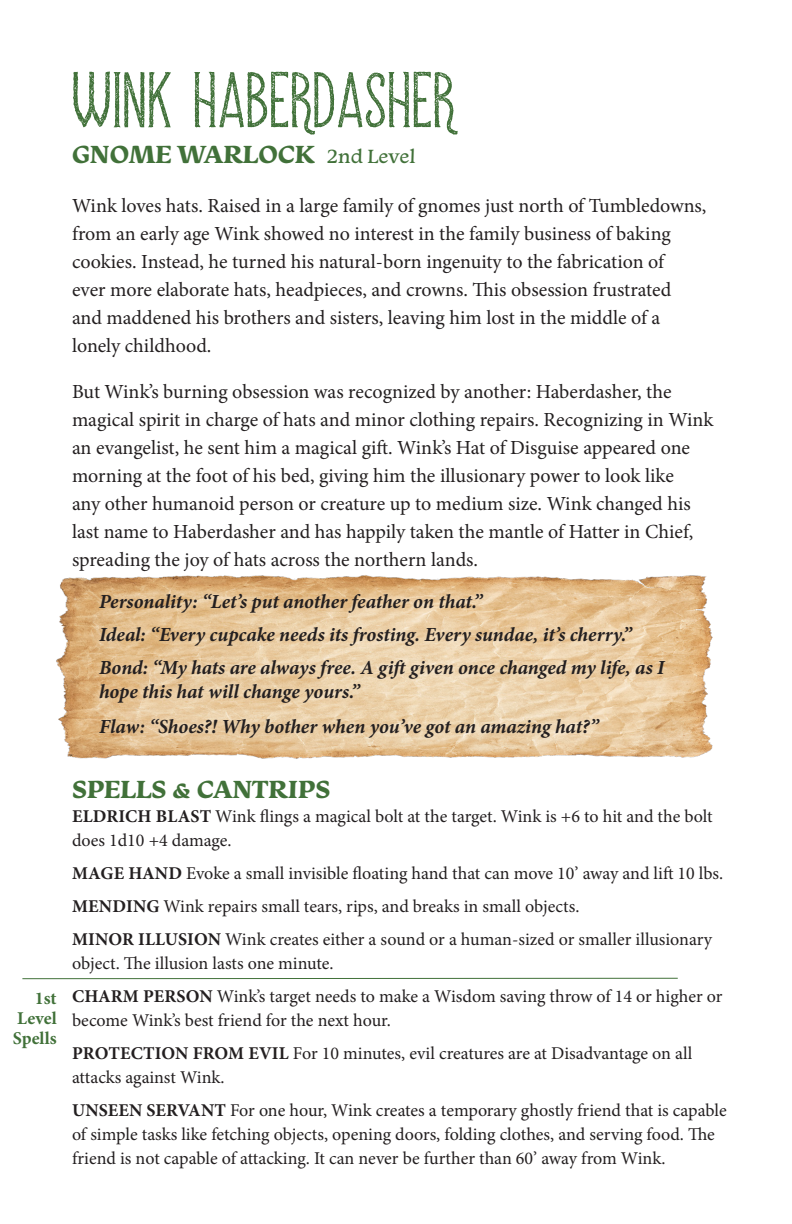
<style>
.page{position:relative;width:792px;height:1224px;background:#fff}
.page>*{position:absolute;margin:0;border:0;box-sizing:border-box;transform-origin:0 0}
.t1{font:80px "Solaire Rough";color:#417139}
.t2{font:700 26px "Monarcha";color:#417139}
.t3{font:20px/28px "Minion Pro";letter-spacing:-.005em;color:#231f20}
.Pull_Quotes{font:italic 700 20px/24px "Minion Pro";letter-spacing:-.005em;color:#231f20}
.t4{font:18px/24px "Minion Pro";color:#231f20}
.t5{font:700 18px/20px "Minion Pro";color:#417139;text-align:justify}
.s1{font-weight:400;font-size:20px}
.s2{font-weight:700}
</style>
<div class="page">
<img style="left:56px;top:575px;width:657px;height:184px">
<hr style="left:22px;top:978px;width:656px;height:1px;background:#417139">
<p class="t1" style="left:71px;top:61px;width:385px">WINK HABERDASHER</p>
<p class="t2" style="left:72px;top:137px;width:345px">GNOME WARLOCK <span class="s1">2nd Level</span></p>
<p class="t3" style="left:72px;top:191px;width:636px">Wink loves hats. Raised in a large family of gnomes just north of Tumbledowns, from an early age Wink showed no interest in the family business of baking cookies. Instead, he turned his natural-born ingenuity to the fabrication of<br>ever more elaborate hats, headpieces, and crowns. This obsession frustrated<br>and maddened his brothers and sisters, leaving him lost in the middle of a lonely childhood.</p>
<p class="t3" style="left:72px;top:377px;width:643px">But Wink’s burning obsession was recognized by another: Haberdasher, the magical spirit in charge of hats and minor clothing repairs. Recognizing in Wink an evangelist, he sent him a magical gift. Wink’s Hat of Disguise appeared one morning at the foot of his bed, giving him the illusionary power to look like<br>any other humanoid person or creature up to medium size. Wink changed his last name to Haberdasher and has happily taken the mantle of Hatter in Chief, spreading the joy of hats across the northern lands.</p>
<p class="Pull_Quotes" style="left:99px;top:589px;width:385px">Personality: “Let’s put another feather on that.”</p>
<p class="Pull_Quotes" style="left:99px;top:622px;width:535px">Ideal: “Every cupcake needs its frosting. Every sundae, it’s cherry.”</p>
<p class="Pull_Quotes" style="left:99px;top:655px;width:567px">Bond: “My hats are always free. A gift given once changed my life, as I hope this hat will change yours.”</p>
<p class="Pull_Quotes" style="left:99px;top:714px;width:502px">Flaw: “Shoes?! Why bother when you’ve got an amazing hat?”</p>
<p class="t5" style="left:13px;top:988px;width:45px;text-indent:22px">1st Level Spells</p>
<p class="t2" style="left:72px;top:771px;width:260px">SPELLS &amp; CANTRIPS</p>
<p class="t4" style="left:72px;top:804px;width:642px"><span class="s2">ELDRICH BLAST</span> Wink flings a magical bolt at the target. Wink is +6 to hit and the bolt does 1d10 +4 damage.</p>
<p class="t4" style="left:72px;top:861px;width:653px"><span class="s2">MAGE HAND</span> Evoke a small invisible floating hand that can move 10’ away and lift 10 lbs.</p>
<p class="t4" style="left:72px;top:894px;width:509px"><span class="s2">MENDING</span> Wink repairs small tears, rips, and breaks in small objects.</p>
<p class="t4" style="left:72px;top:927px;width:642px"><span class="s2">MINOR ILLUSION</span> Wink creates either a sound or a human-sized or smaller illusionary object. The illusion lasts one minute.</p>
<p class="t4" style="left:72px;top:984px;width:652px"><span class="s2">CHARM PERSON</span> Wink’s target needs to make a Wisdom saving throw of 14 or higher or become Wink’s best friend for the next hour.</p>
<p class="t4" style="left:72px;top:1041px;width:622px"><span class="s2">PROTECTION FROM EVIL</span> For 10 minutes, evil creatures are at Disadvantage on all attacks against Wink.</p>
<p class="t4" style="left:72px;top:1098px;width:656px"><span class="s2">UNSEEN SERVANT</span> For one hour, Wink creates a temporary ghostly friend that is capable of simple tasks like fetching objects, opening doors, folding clothes, and serving food. The friend is not capable of attacking. It can never be further than 60’ away from Wink.</p>
</div>
